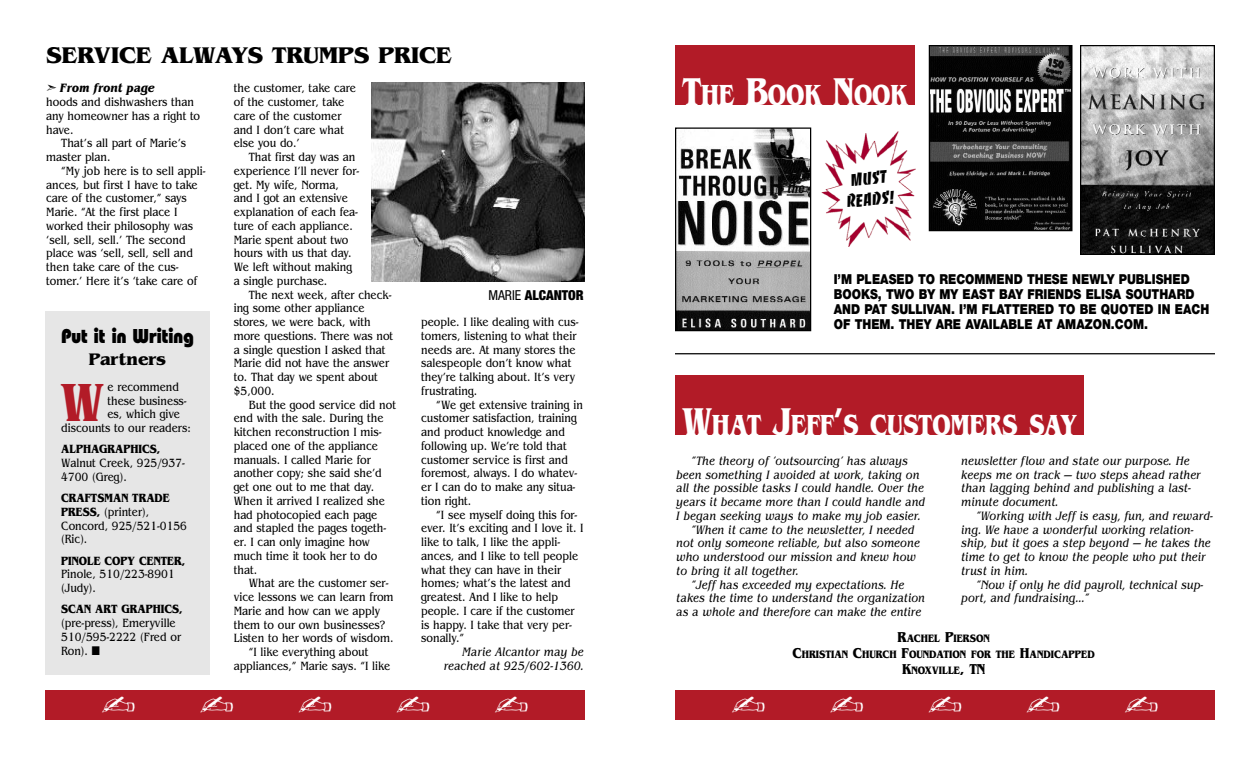
<style>
.page{position:relative;width:1260px;height:765px;background:#fff}
.page>*{position:absolute;margin:0;border:0;box-sizing:border-box;transform-origin:0 0}
.t1{font:700 56.25px "Benguiat";color:#b21b27;scale:.8 1}
.t2{font:700 30.5px "Benguiat";color:#fff;scale:.77 1}
.t3{font:700 23.75px "Benguiat";color:#000}
.t4{font:800 20px "Bauhaus";color:#000;scale:.9 1}
.t5{font:17.5px/21px "Banco";color:#000;text-align:center;scale:.85 1}
.t6{font:700 17.5px "Benguiat";color:#000}
.t7{font:900 13.75px/15px "Helvetica Neue";color:#000;scale:.85 1}
.t8{font:900 condensed 13.75px "Helvetica Neue";color:#000}
.t9{font:12.5px/13.8px "Benguiat";color:#000;scale:.85 1}
.t10{font:italic 12.5px/13.8px "Benguiat";color:#000;scale:.85 1}
.t11{font:700 12.5px "Benguiat";color:#000;scale:.85 1}
.t12{font:700 11.25px/16.2px "Benguiat";color:#000;text-align:center;scale:.85 1}
.s1{font-weight:700;font-style:italic}
.s2{font-weight:400}
.s3{font-weight:700}
.s4{font-size:40.62px}
.s5{font-size:15px}
</style>
<div class="page">
<img style="left:821px;top:131px;width:95px;height:115px">
<div style="left:45px;top:690px;width:540px;height:30px;background:#b21b27"></div>
<div style="left:675px;top:690px;width:540px;height:30px;background:#b21b27"></div>
<div style="left:45px;top:311px;width:165px;height:364px;background:#e6e6e6"></div>
<img style="left:371px;top:82px;width:214px;height:199px">
<img style="left:931px;top:47px;width:139px;height:182px">
<div style="left:929px;top:45px;width:143px;height:186px;border:1px solid #000"></div>
<img style="left:1082px;top:47px;width:131px;height:206px">
<div style="left:1080px;top:45px;width:135px;height:210px;border:1px solid #000"></div>
<img style="left:677px;top:130px;width:132px;height:199px">
<div style="left:675px;top:128px;width:136px;height:203px;border:1px solid #000"></div>
<div style="left:675px;top:45px;width:240px;height:60px;background:#b21b27"></div>
<div style="left:675px;top:375px;width:409px;height:60px;background:#b21b27"></div>
<hr style="left:675px;top:353px;width:540px;height:1px;background:#000">
<h3 class="t3" style="left:46px;top:46px;width:407px">SERVICE ALWAYS TRUMPS PRICE</h3>
<p class="t9" style="left:234px;top:83px;width:145px">the customer, take care of the customer, take care of the customer and I don’t care what else you do.’</p>
<p class="t9" style="left:234px;top:151px;width:149px;text-indent:15px">That first day was an experience I’ll never for&shy;get. My wife, Norma, and I got an extensive explanation of each fea&shy;ture of each appliance.<br>Marie spent about two hours with us that day.<br>We left without making a single purchase.</p>
<p class="t9" style="left:234px;top:289px;width:189px;text-indent:15px">The next week, after check&shy;ing some other appliance stores, we were back, with more questions. There was not a single question I asked that<br>Marie did not have the answer to. That day we spent about $5,000.</p>
<p class="t9" style="left:234px;top:399px;width:192px;text-indent:15px">But the good service did not end with the sale. During the kitchen reconstruction I mis&shy;placed one of the appliance manuals. I called Marie for another copy; she said she’d get one out to me that day.<br>When it arrived I realized she had photocopied each page and stapled the pages togeth&shy;er. I can only imagine how much time it took her to do that.</p>
<p class="t9" style="left:249px;top:578px;width:166px">What are the customer ser-</p>
<p class="t9" style="left:234px;top:591px;width:190px">vice lessons we can learn from</p>
<p class="t9" style="left:234px;top:605px;width:174px">Marie and how can we apply</p>
<p class="t9" style="left:234px;top:619px;width:180px">them to our own businesses?</p>
<p class="t9" style="left:234px;top:633px;width:189px">Listen to her words of wisdom.</p>
<p class="t9" style="left:249px;top:646px;width:142px">“I like everything about</p>
<p class="t9" style="left:234px;top:660px;width:186px">appliances,” Marie says. “I like</p>
<p class="t9" style="left:46px;top:83px;width:183px">➣ <span class="s1">From front page<br></span>hoods and dishwashers than any homeowner has a right to have.</p>
<p class="t9" style="left:46px;top:138px;width:166px;text-indent:15px">That’s all part of Marie’s master plan.</p>
<p class="t9" style="left:46px;top:165px;width:189px;text-indent:15px">“My job here is to sell appli&shy;ances, but first I have to take care of the customer,” says<br>Marie. “At the first place I worked their philosophy was ‘sell, sell, sell.’ The second place was ‘sell, sell, sell and then take care of the cus&shy;tomer.’ Here it’s ‘take care of</p>
<p class="t8" style="left:488px;top:290px;width:97px"><span class="s2">MARIE</span> ALCANTOR</p>
<p class="t9" style="left:421px;top:316px;width:186px">people. I like dealing with cus&shy;tomers, listening to what their needs are. At many stores the salespeople don’t know what they’re talking about. It’s very frustrating.</p>
<p class="t9" style="left:421px;top:399px;width:192px;text-indent:15px">“We get extensive training in customer satisfaction, training and product knowledge and following up. We’re told that customer service is first and foremost, always. I do whatev&shy;er I can do to make any situa&shy;tion right.</p>
<p class="t9" style="left:421px;top:509px;width:192px;text-indent:15px">“I see myself doing this for&shy;ever. It’s exciting and I love it. I like to talk, I like the appli&shy;ances, and I like to tell people what they can have in their homes; what’s the latest and greatest. And I like to help people. I care if the customer is happy. I take that very per&shy;sonally.”</p>
<p class="t10" style="left:444px;top:646px;width:166px;text-align:right">Marie Alcantor may be reached at 925/602-1360.</p>
<h3 class="t4" style="left:61px;top:329px;width:149px">Put it in Writing</h3>
<h3 class="t6" style="left:89px;top:353px;width:79px">Partners</h3>
<p class="t9" style="left:108px;top:381px;width:86px">e recommend</p>
<p class="t9" style="left:108px;top:395px;width:95px">these business-</p>
<p class="t9" style="left:108px;top:409px;width:87px">es, which give</p>
<p class="t9" style="left:61px;top:422px;width:154px">discounts to our readers:</p>
<p class="t11" style="left:61px;top:445px;width:118px">ALPHAGRAPHICS,</p>
<p class="t9" style="left:61px;top:457px;width:147px">Walnut Creek, 925/937-<br>4700 (Greg).</p>
<p class="t9" style="left:61px;top:492px;width:150px"><span class="s3">CRAFTSMAN TRADE<br>PRESS,</span> (printer),<br>Concord, 925/521-0156 (Ric).</p>
<p class="t11" style="left:61px;top:556px;width:148px">PINOLE COPY CENTER,</p>
<p class="t9" style="left:61px;top:569px;width:135px">Pinole, 510/223-8901 (Judy).</p>
<p class="t11" style="left:61px;top:605px;width:144px">SCAN ART GRAPHICS,</p>
<p class="t9" style="left:61px;top:617px;width:142px">(pre-press), Emeryville<br>510/595-2222 (Fred or<br>Ron). ■</p>
<h1 class="t1" style="left:61px;top:381px;width:54px">W</h1>
<h2 class="t2" style="left:682px;top:83px;width:294px"><span class="s4">T</span>HE <span class="s4">B</span>OOK <span class="s4">N</span>OOK</h2>
<h3 class="t5" style="left:844px;top:170px;width:58px;rotate:-5deg">MUST<br>READS!</h3>
<p class="t7" style="left:834px;top:272px;width:443px">I’M PLEASED TO RECOMMEND THESE NEWLY PUBLISHED BOOKS, TWO BY MY EAST BAY FRIENDS ELISA SOUTHARD AND PAT SULLIVAN. I’M FLATTERED TO BE QUOTED IN EACH OF THEM. THEY ARE AVAILABLE AT AMAZON.COM.</p>
<h2 class="t2" style="left:683px;top:413px;width:514px"><span class="s4">W</span>HAT <span class="s4">J</span>EFF<span class="s4">’</span>S CUSTOMERS SAY</h2>
<p class="t10" style="left:691px;top:455px;width:257px">“The theory of ‘outsourcing’ has always</p>
<p class="t10" style="left:676px;top:469px;width:288px">been something I avoided at work, taking on</p>
<p class="t10" style="left:676px;top:483px;width:293px">all the possible tasks I could handle. Over the</p>
<p class="t10" style="left:676px;top:496px;width:294px">years it became more than I could handle and</p>
<p class="t10" style="left:676px;top:510px;width:289px">I began seeking ways to make my job easier.</p>
<p class="t10" style="left:691px;top:524px;width:264px">“When it came to the newsletter, I needed</p>
<p class="t10" style="left:676px;top:538px;width:288px">not only someone reliable, but also someone</p>
<p class="t10" style="left:676px;top:551px;width:284px">who understood our mission and knew how</p>
<p class="t10" style="left:676px;top:565px;width:146px">to bring it all together.</p>
<p class="t10" style="left:691px;top:579px;width:252px">“Jeff has exceeded my expectations. He</p>
<p class="t10" style="left:676px;top:593px;width:294px">takes the time to understand the organization</p>
<p class="t10" style="left:676px;top:606px;width:290px">as a whole and therefore can make the entire</p>
<p class="t10" style="left:961px;top:455px;width:283px">newsletter flow and state our purpose. He keeps me on track — two steps ahead rather than lagging behind and publishing a last&shy;minute document.</p>
<p class="t10" style="left:961px;top:510px;width:298px;text-indent:15px">“Working with Jeff is easy, fun, and reward&shy;ing. We have a wonderful working relation&shy;ship, but it goes a step beyond — he takes the time to get to know the people who put their trust in him.</p>
<p class="t10" style="left:961px;top:579px;width:286px;text-indent:15px">“Now if only he did payroll, technical sup&shy;port, and fundraising...“</p>
<p class="t12" style="left:793px;top:631px;width:357px"><span class="s5">R</span>ACHEL <span class="s5">P</span>IERSON<br><span class="s5">C</span>HRISTIAN <span class="s5">C</span>HURCH <span class="s5">F</span>OUNDATION FOR THE <span class="s5">H</span>ANDICAPPED<br><span class="s5">K</span>NOXVILLE<span class="s5">, TN</span></p>
</div>
